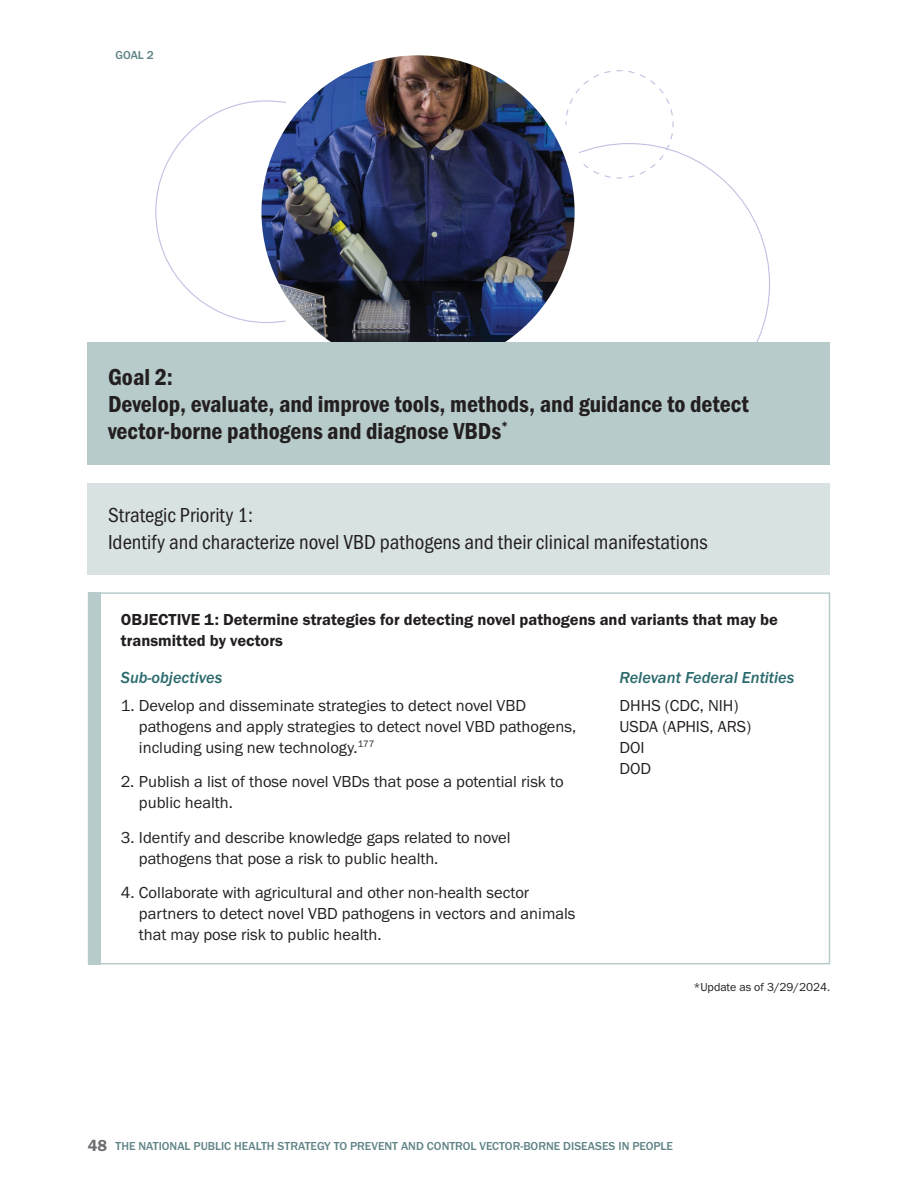
<style>
.page{position:relative;width:918px;height:1188px;background:#fff}
.page>*{position:absolute;margin:0;border:0;box-sizing:border-box;transform-origin:0 0}
.H3_goals{font:24px/27px "Franklin Gothic URW Con Dem";color:#231f20}
.H4_goals_strat{font:21px/27px "Franklin Gothic URW Cond";color:#231f20}
.goals_body_text{font:16.5px/21px "Franklin Gothic URW Boo";color:#231f20}
.objective{font:16.5px/21px "Franklin Gothic URW Dem";color:#231f20}
.subobjective{font:16.5px "Franklin Gothic URW Med Ita";color:#2b6a6c}
.t1{font:16.5px "Franklin Gothic URW Dem";color:#6d6e71}
.t2{font:500 12px "Franklin Gothic URW";color:#5f8386}
.body{font:12px "Franklin Gothic URW Boo";color:#231f20}
</style>
<div class="page">
<svg style="left:582px;top:70px;width:92px;height:109px"></svg>
<img style="left:254px;top:56px;width:328px;height:286px">
<div style="left:246px;top:40px;width:344px;height:343px;border:15px solid #fff;border-radius:50%"></div>
<div style="left:88px;top:342px;width:742px;height:123px;background:#b8cbcb"></div>
<div style="left:88px;top:483px;width:742px;height:92px;background:#d9e2e2"></div>
<div style="left:88px;top:592px;width:13px;height:372px;background:#b8cbcb"></div>
<p class="t2" style="left:116px;top:48px;width:40px">GOAL 2</p>
<h3 class="H3_goals" style="left:108px;top:362px;width:642px">Goal 2:<br>Develop, evaluate, and improve tools, methods, and guidance to detect vector-borne pathogens and diagnose VBDs<sup>*</sup></h3>
<h4 class="H4_goals_strat" style="left:108px;top:500px;width:601px">Strategic Priority 1:<br>Identify and characterize novel VBD pathogens and their clinical manifestations</h4>
<p class="objective" style="left:121px;top:609px;width:659px">OBJECTIVE 1: Determine strategies for detecting novel pathogens and variants that may be transmitted by vectors</p>
<p class="subobjective" style="left:121px;top:668px;width:103px">Sub-objectives</p>
<p class="goals_body_text" style="left:139px;top:694px;width:439px;text-indent:-18px">1. Develop and disseminate strategies to detect novel VBD pathogens and apply strategies to detect novel VBD pathogens, including using new technology.<sup>177</sup></p>
<p class="goals_body_text" style="left:139px;top:771px;width:426px;text-indent:-18px">2. Publish a list of those novel VBDs that pose a potential risk to public health.</p>
<p class="goals_body_text" style="left:139px;top:826px;width:373px;text-indent:-18px">3. Identify and describe knowledge gaps related to novel pathogens that pose a risk to public health.</p>
<p class="goals_body_text" style="left:139px;top:882px;width:438px;text-indent:-18px">4. Collaborate with agricultural and other non-health sector partners to detect novel VBD pathogens in vectors and animals that may pose risk to public health.</p>
<p class="subobjective" style="left:619px;top:668px;width:177px">Relevant Federal Entities</p>
<p class="goals_body_text" style="left:619px;top:694px;width:121px">DHHS (CDC, NIH)</p>
<p class="goals_body_text" style="left:619px;top:715px;width:133px">USDA (APHIS, ARS)</p>
<p class="goals_body_text" style="left:619px;top:736px;width:27px">DOI</p>
<p class="goals_body_text" style="left:619px;top:757px;width:33px">DOD</p>
<p class="body" style="left:693px;top:979px;width:138px">*Update as of 3/29/2024.</p>
<p class="t1" style="left:88px;top:1136px;width:21px">48</p>
<p class="t2" style="left:116px;top:1138px;width:559px">THE NATIONAL PUBLIC HEALTH STRATEGY TO PREVENT AND CONTROL VECTOR-BORNE DISEASES IN PEOPLE</p>
</div>
